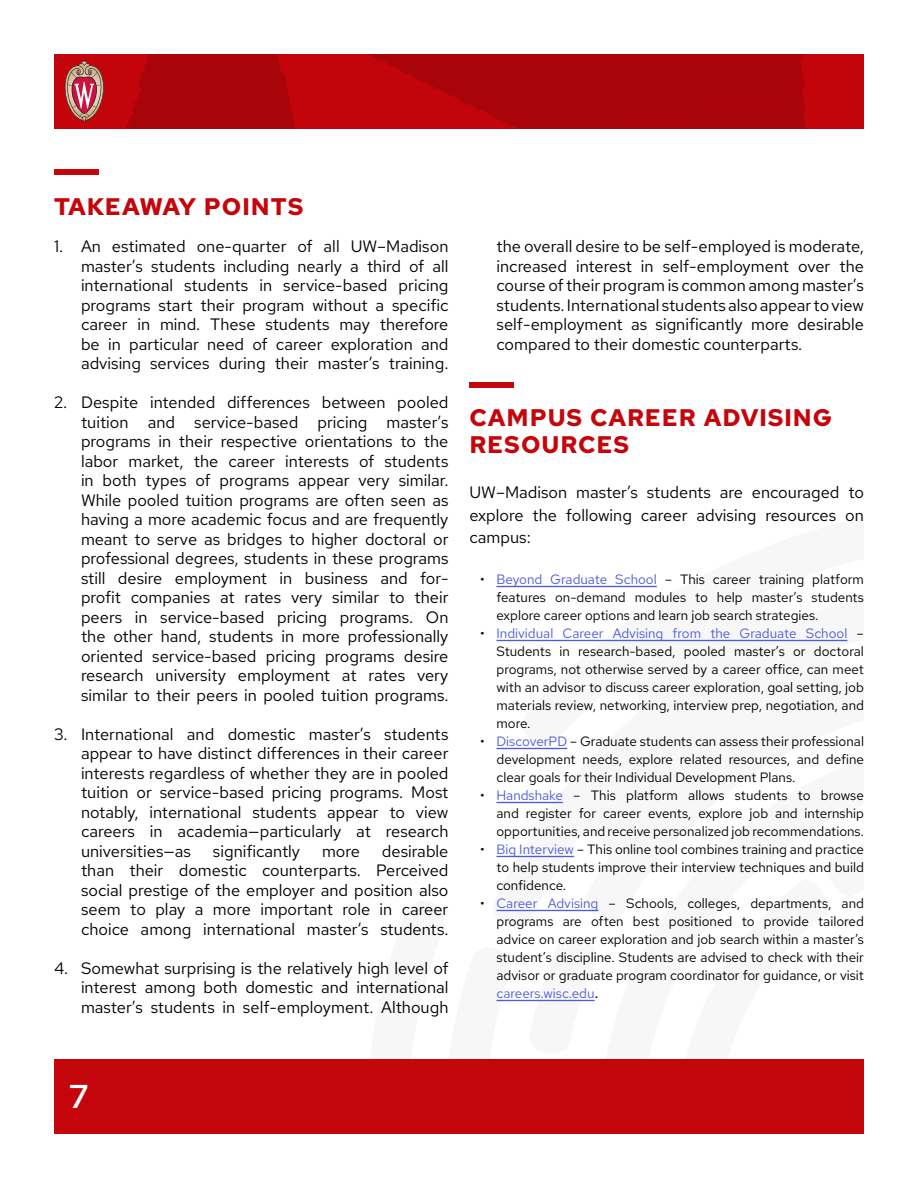
<style>
.page{position:relative;width:918px;height:1188px;background:#fff}
.page>*{position:absolute;margin:0;border:0;box-sizing:border-box;transform-origin:0 0}
.t1{font:600 33px "Red Hat Text";color:#fff}
.t2{font:700 24px/27px "Red Hat Text";letter-spacing:.04em;color:#c5050c}
.t3{font:16.5px/19.5px "Red Hat Text";color:#000;text-align:justify}
.t4{font:13.5px/18px "Red Hat Text";color:#000;text-align:justify}
.s1{color:#4f5cd6}
.s2{font-size:16.5px}
</style>
<div class="page">
<svg style="left:496px;top:585px;width:352px;height:273px"></svg>
<svg style="left:496px;top:909px;width:102px;height:93px"></svg>
<svg style="left:598px;top:759px;width:250px;height:153px"></svg>
<svg style="left:677px;top:842px;width:171px;height:70px"></svg>
<div style="left:54px;top:1059px;width:810px;height:75px;background:#c5050c"></div>
<img style="left:54px;top:54px;width:810px;height:75px">
<img style="left:611px;top:80px;width:253px;height:49px">
<div style="left:54px;top:170px;width:45px;height:6px;background:#c5050c"></div>
<hr style="left:496px;top:586px;width:161px;height:1px;background:#4f5cd6">
<hr style="left:496px;top:640px;width:351px;height:1px;background:#4f5cd6">
<hr style="left:496px;top:748px;width:71px;height:1px;background:#4f5cd6">
<hr style="left:496px;top:802px;width:67px;height:1px;background:#4f5cd6">
<hr style="left:496px;top:856px;width:78px;height:1px;background:#4f5cd6">
<hr style="left:496px;top:910px;width:102px;height:1px;background:#4f5cd6">
<hr style="left:496px;top:1000px;width:99px;height:1px;background:#4f5cd6">
<div style="left:470px;top:382px;width:44px;height:6px;background:#c5050c"></div>
<svg style="left:63px;top:61px;width:42px;height:61px;background:#bd5757"></svg>
<p class="t2" style="left:54px;top:193px;width:251px">TAKEAWAY POINTS</p>
<p class="t3" style="left:81px;top:236px;width:369px;text-indent:-27px">1. An estimated one-quarter of all UW–Madison master’s students including nearly a third of all international students in service-based pricing programs start their program without a specific career in mind. These students may therefore be in particular need of career exploration and advising services during their master’s training.</p>
<p class="t3" style="left:81px;top:392px;width:369px;text-indent:-27px">2. Despite intended differences between pooled tuition and service-based pricing master’s programs in their respective orientations to the labor market, the career interests of students in both types of programs appear very similar.<br>While pooled tuition programs are often seen as having a more academic focus and are frequently meant to serve as bridges to higher doctoral or professional degrees, students in these programs still desire employment in business and for&shy;profit companies at rates very similar to their peers in service-based pricing programs. On the other hand, students in more professionally oriented service-based pricing programs desire research university employment at rates very similar to their peers in pooled tuition programs.</p>
<p class="t3" style="left:81px;top:724px;width:369px;text-indent:-27px">3. International and domestic master’s students appear to have distinct differences in their career interests regardless of whether they are in pooled tuition or service-based pricing programs. Most notably, international students appear to view careers in academia—particularly at research universities—as</p>
<p class="t3" style="left:213px;top:841px;width:89px">significantly</p>
<p class="t3" style="left:322px;top:841px;width:40px">more</p>
<p class="t3" style="left:81px;top:841px;width:369px;text-indent:301px">desirable than their domestic counterparts. Perceived social prestige of the employer and position also seem to play a more important role in career choice among international master’s students.</p>
<p class="t3" style="left:81px;top:958px;width:369px;text-indent:-27px">4. Somewhat surprising is the relatively high level of interest among both domestic and international master’s students in self-employment. Although</p>
<p class="t3" style="left:496px;top:236px;width:369px">the overall desire to be self-employed is moderate, increased interest in self-employment over the course of their program is common among master’s students. International students also appear to view self-employment as significantly more desirable compared to their domestic counterparts.</p>
<p class="t2" style="left:470px;top:404px;width:364px">CAMPUS CAREER ADVISING<br>RESOURCES</p>
<p class="t3" style="left:470px;top:481px;width:396px;line-height:22.5px">UW–Madison master’s students are encouraged to explore the following career advising resources on campus:</p>
<p class="t4" style="left:496px;top:570px;width:369px;text-indent:-16px">• <span class="s1">Beyond Graduate School</span> – This career training platform features on-demand modules to help master’s students explore career options and learn job search strategies.</p>
<p class="t4" style="left:496px;top:624px;width:369px;text-indent:-16px">• <span class="s1">Individual Career Advising from the Graduate School</span> – Students in research-based, pooled master’s or doctoral programs, not otherwise served by a career office, can meet with an advisor to discuss career exploration, goal setting, job materials review, networking, interview prep, negotiation, and more.</p>
<p class="t4" style="left:496px;top:732px;width:369px;text-indent:-16px">• <span class="s1">DiscoverPD</span> – Graduate students can assess their professional development needs, explore related resources, and define clear goals for their Individual Development Plans.</p>
<p class="t4" style="left:496px;top:786px;width:369px;text-indent:-16px">• <span class="s1">Handshake</span> – This platform allows students to browse and register for career events, explore job and internship opportunities, and receive personalized job recommendations.</p>
<p class="t4" style="left:496px;top:840px;width:369px;text-indent:-16px">• <span class="s1">Big Interview</span> – This online tool combines training and practice to help students improve their interview techniques and build confidence.</p>
<p class="t4" style="left:496px;top:894px;width:369px;text-indent:-16px">• <span class="s1">Career Advising</span> – Schools, colleges, departments, and programs are often best positioned to provide tailored advice on career exploration and job search within a master’s student’s discipline. Students are advised to check with their advisor or graduate program coordinator for guidance, or visit <span class="s1">careers.wisc.edu</span><span class="s2">.</span></p>
<h2 class="t1" style="left:69px;top:1075px;width:21px">7</h2>
</div>
